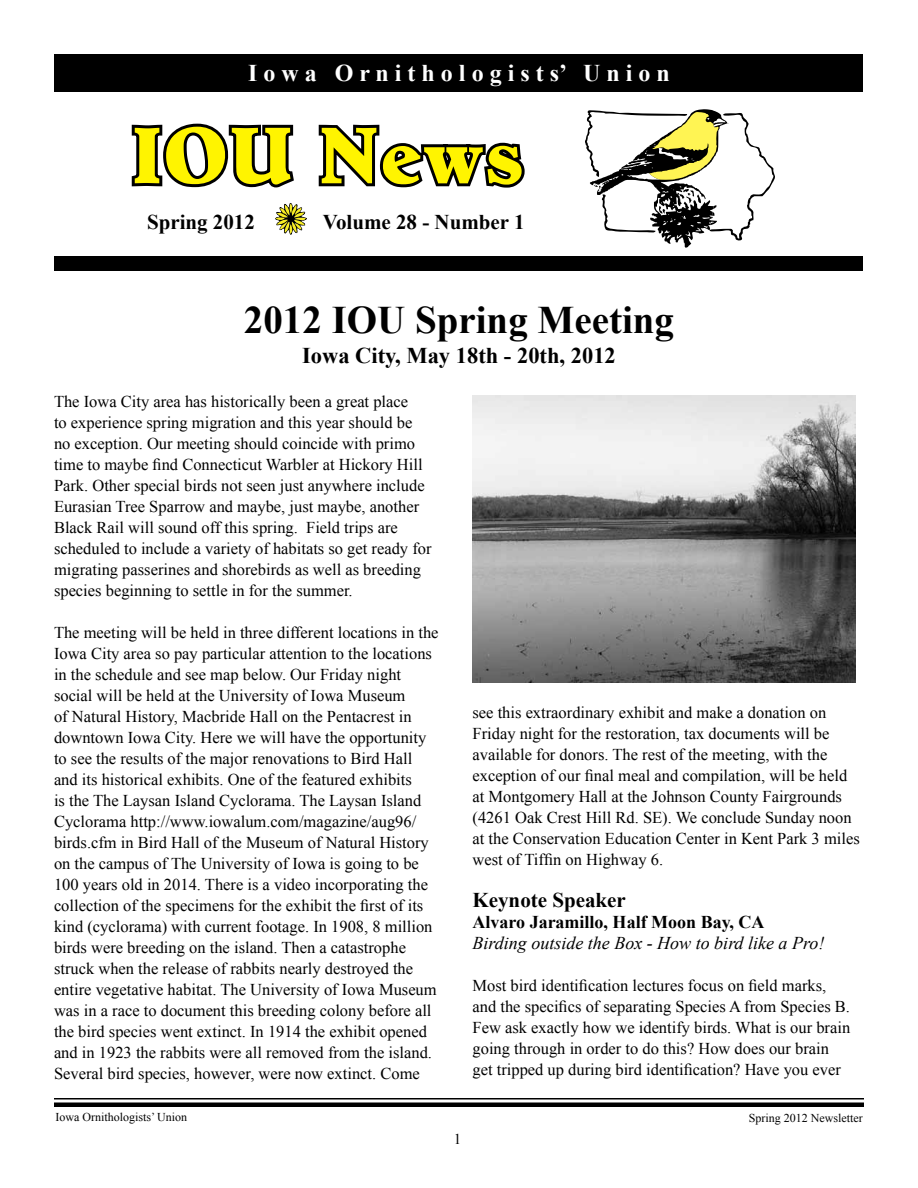
<style>
.page{position:relative;width:918px;height:1188px;background:#fff}
.page>*{position:absolute;margin:0;border:0;box-sizing:border-box;transform-origin:0 0}
.t1{font:78px "Old Century";letter-spacing:.05em;color:#fff400}
.t2{font:700 39px "Times New Roman";color:#000}
.t3{font:700 24px "Times New Roman";color:#fff}
.t4{font:700 22.5px "Times New Roman";color:#000}
.t5{font:700 21px "Times New Roman";color:#000}
.t6{font:italic 18px "Times New Roman";color:#000}
.t7{font:700 18px "Times New Roman";color:#000}
.t8{font:16.5px/21px "Times New Roman";color:#000}
.t9{font:15px "Times New Roman";color:#000}
.t10{font:12px "Times New Roman";color:#000}
</style>
<div class="page">
<hr style="left:54px;top:1098px;width:810px;height:2px;background:#000">
<div style="left:54px;top:1102px;width:810px;height:5px;background:#000"></div>
<svg style="left:131px;top:123px;width:163px;height:65px"></svg>
<svg style="left:318px;top:124px;width:207px;height:64px"></svg>
<div style="left:55px;top:55px;width:808px;height:37px;background:#000"></div>
<div style="left:55px;top:256px;width:808px;height:15px;background:#000"></div>
<svg style="left:585px;top:109px;width:190px;height:139px"></svg>
<svg style="left:275px;top:203px;width:32px;height:32px"></svg>
<img style="left:472px;top:395px;width:384px;height:287px">
<h3 class="t3" style="left:248px;top:56px;width:423px">I o w a O r n i t h o l o g i s t s’ U n i o n</h3>
<h1 class="t1" style="left:134px;top:109px;width:391px">IOU News</h1>
<p class="t5" style="left:147px;top:207px;width:109px">Spring 2012</p>
<p class="t5" style="left:323px;top:207px;width:203px">Volume 28 - Number 1</p>
<h2 class="t2" style="left:244px;top:293px;width:432px">2012 IOU Spring Meeting</h2>
<h3 class="t4" style="left:302px;top:340px;width:315px">Iowa City, May 18th - 20th, 2012</h3>
<p class="t8" style="left:54px;top:390px;width:379px">The Iowa City area has historically been a great place<br>to experience spring migration and this year should be no exception. Our meeting should coincide with primo time to maybe find Connecticut Warbler at Hickory Hill Park. Other special birds not seen just anywhere include Eurasian Tree Sparrow and maybe, just maybe, another Black Rail will sound off this spring. Field trips are scheduled to include a variety of habitats so get ready for migrating passerines and shorebirds as well as breeding species beginning to settle in for the summer.</p>
<p class="t8" style="left:54px;top:621px;width:386px">The meeting will be held in three different locations in the Iowa City area so pay particular attention to the locations in the schedule and see map below. Our Friday night social will be held at the University of Iowa Museum<br>of Natural History, Macbride Hall on the Pentacrest in downtown Iowa City. Here we will have the opportunity to see the results of the major renovations to Bird Hall and its historical exhibits. One of the featured exhibits<br>is the The Laysan Island Cyclorama. The Laysan Island Cyclorama http://www.iowalum.com/magazine/aug96/ birds.cfm in Bird Hall of the Museum of Natural History on the campus of The University of Iowa is going to be 100 years old in 2014. There is a video incorporating the collection of the specimens for the exhibit the first of its kind (cyclorama) with current footage. In 1908, 8 million birds were breeding on the island. Then a catastrophe struck when the release of rabbits nearly destroyed the entire vegetative habitat. The University of Iowa Museum was in a race to document this breeding colony before all the bird species went extinct. In 1914 the exhibit opened and in 1923 the rabbits were all removed from the island.<br>Several bird species, however, were now extinct. Come</p>
<p class="t8" style="left:473px;top:702px;width:389px">see this extraordinary exhibit and make a donation on Friday night for the restoration, tax documents will be available for donors. The rest of the meeting, with the exception of our final meal and compilation, will be held at Montgomery Hall at the Johnson County Fairgrounds (4261 Oak Crest Hill Rd. SE). We conclude Sunday noon at the Conservation Education Center in Kent Park 3 miles west of Tiffin on Highway 6.</p>
<p class="t5" style="left:472px;top:885px;width:155px">Keynote Speaker</p>
<p class="t7" style="left:472px;top:909px;width:294px">Alvaro Jaramillo, Half Moon Bay, CA</p>
<p class="t6" style="left:472px;top:930px;width:353px">Birding outside the Box - How to bird like a Pro!</p>
<p class="t8" style="left:472px;top:974px;width:379px">Most bird identification lectures focus on field marks, and the specifics of separating Species A from Species B.<br>Few ask exactly how we identify birds. What is our brain going through in order to do this? How does our brain get tripped up during bird identification? Have you ever</p>
<p class="t10" style="left:56px;top:1109px;width:133px">Iowa Ornithologists’ Union</p>
<p class="t10" style="left:749px;top:1110px;width:115px">Spring 2012 Newsletter</p>
<p class="t9" style="left:454px;top:1129px;width:9px">1</p>
</div>
